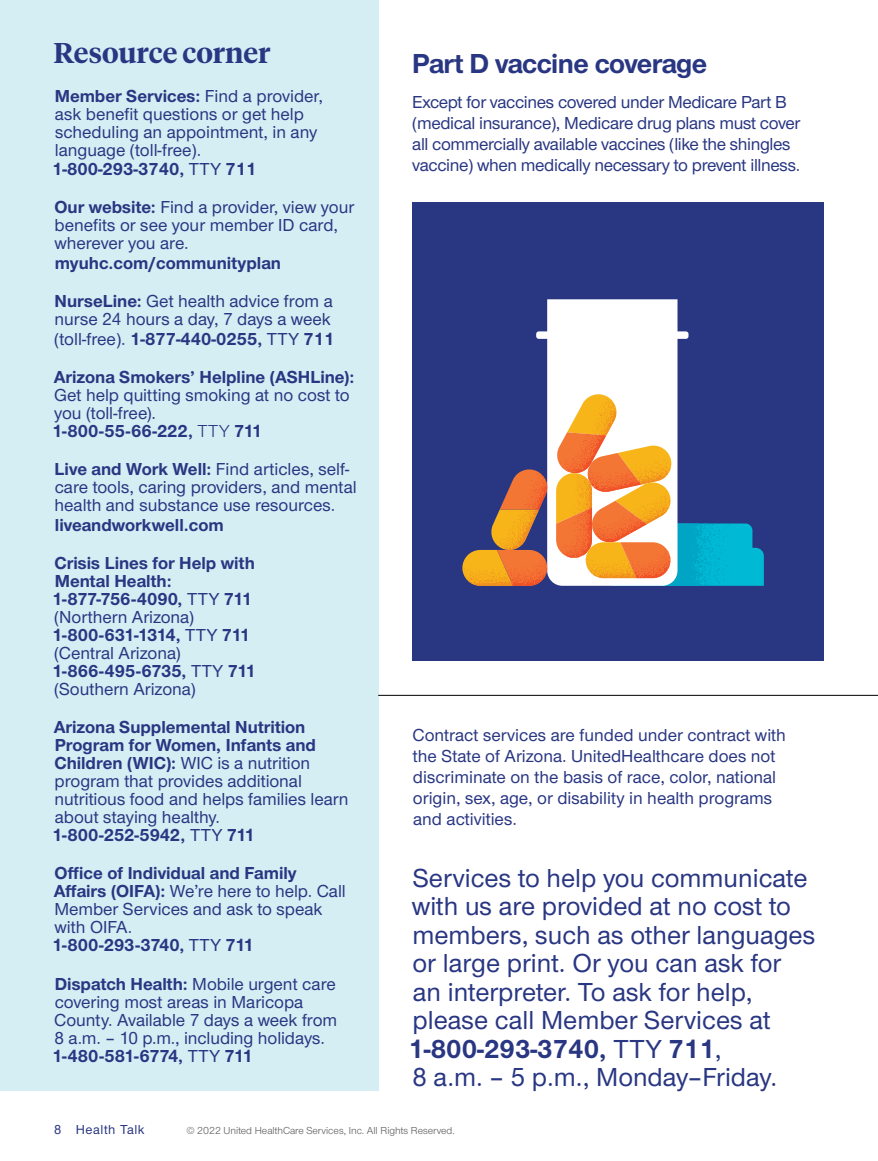
<style>
.page{position:relative;width:878px;height:1161px;background:#fff}
.page>*{position:absolute;margin:0;border:0;box-sizing:border-box;transform-origin:0 0}
.Hed_sans_secondary_A{font:700 28.5px "UHC Sans";letter-spacing:-.02em;color:#293682}
.Summary_allnested_2{font:600 28.5px "UHC Serif Headline";color:#293682}
.Sans_no_indent_AMC{font:500 27px/28.5px "UHC Sans";color:#293682}
.Summary_allnested_2-2{font:500 18px/18px "UHC Sans";color:#293682}
.Summary_allnested_2-3{font:700 18px/18px "UHC Sans";color:#293682}
.Sans_no_indent_AMC-2{font:500 18px/21px "UHC Sans";letter-spacing:-.015em;color:#293682}
.Folio_V_AMC{font:500 13.5px "UHC Sans";letter-spacing:.04em;color:#293682}
.Legal_language_AMC{font:10.5px "UHC Sans";color:#58595b}
.s1{font-weight:700}
.s2{font-weight:500}
.s3{font-weight:400}
</style>
<div class="page">
<div style="left:0;top:0;width:378px;height:1091px;background:#d5eef4"></div>
<hr style="left:378px;top:695px;width:500px;height:1px;background:#000">
<div style="left:412px;top:202px;width:412px;height:460px;background:#293682"></div>
<svg style="left:536px;top:299px;width:152px;height:93px;background:#e2e3ee"></svg>
<svg style="left:462px;top:392px;width:301px;height:194px"></svg>
<p class="Summary_allnested_2" style="left:54px;top:34px;width:218px">Resource corner</p>
<p class="Summary_allnested_2-2" style="left:52px;top:86px;width:272px"><span class="s1">Member Services:</span> Find a provider, ask benefit questions or get help scheduling an appointment, in any language (toll-free).<br><span class="s1">1-800-293-3740,</span> TTY <span class="s1">711</span></p>
<p class="Summary_allnested_2-2" style="left:54px;top:197px;width:301px;line-height:18.5px"><span class="s1">Our website:</span> Find a provider, view your benefits or see your member ID card, wherever you are. <span class="s1">myuhc.com/communityplan</span></p>
<p class="Summary_allnested_2-2" style="left:54px;top:291px;width:282px;line-height:18.8px"><span class="s1">NurseLine:</span> Get health advice from a nurse 24 hours a day, 7 days a week (toll-free). <span class="s1">1-877-440-0255,</span> TTY <span class="s1">711</span></p>
<p class="Summary_allnested_2-3" style="left:52px;top:367px;width:304px">Arizona Smokers’ Helpline (ASHLine):<br><span class="s2">Get help quitting smoking at no cost to you (toll-free).<br></span>1-800-55-66-222, <span class="s3">TTY</span> 711</p>
<p class="Summary_allnested_2-2" style="left:55px;top:459px;width:304px;line-height:18.5px"><span class="s1">Live and Work Well:</span> Find articles, self&shy;care tools, caring providers, and mental health and substance use resources. <span class="s1">liveandworkwell.com</span></p>
<p class="Summary_allnested_2-3" style="left:52px;top:553px;width:205px">Crisis Lines for Help with<br>Mental Health:<br>1-877-756-4090, <span class="s2">TTY</span> 711 <span class="s2">(Northern Arizona)<br></span>1-800-631-1314, <span class="s2">TTY</span> 711 <span class="s2">(Central Arizona)<br></span>1-866-495-6735, <span class="s2">TTY</span> 711 <span class="s2">(Southern Arizona)</span></p>
<p class="Summary_allnested_2-2" style="left:52px;top:717px;width:298px"><span class="s1">Arizona Supplemental Nutrition<br>Program for Women, Infants and<br>Children (WIC):</span> WIC is a nutrition program that provides additional nutritious food and helps families learn about staying healthy.<br><span class="s1">1-800-252-5942,</span> TTY <span class="s1">711</span></p>
<p class="Summary_allnested_2-3" style="left:52px;top:864px;width:295px">Office of Individual and Family<br>Affairs (OIFA): <span class="s2">We’re here to help. Call<br>Member Services and ask to speak with OIFA.<br></span>1-800-293-3740, <span class="s2">TTY</span> 711</p>
<p class="Summary_allnested_2-2" style="left:52px;top:974px;width:286px"><span class="s1">Dispatch Health:</span> Mobile urgent care covering most areas in Maricopa County. Available 7 days a week from 8 a.m. – 10 p.m., including holidays.<br><span class="s1">1-480-581-6774,</span> TTY <span class="s1">711</span></p>
<p class="Hed_sans_secondary_A" style="left:412px;top:44px;width:296px">Part D vaccine coverage</p>
<p class="Sans_no_indent_AMC-2" style="left:412px;top:90px;width:389px">Except for vaccines covered under Medicare Part B (medical insurance), Medicare drug plans must cover all commercially available vaccines (like the shingles vaccine) when medically necessary to prevent illness.</p>
<p class="Sans_no_indent_AMC-2" style="left:412px;top:724px;width:375px">Contract services are funded under contract with the State of Arizona. UnitedHealthcare does not discriminate on the basis of race, color, national origin, sex, age, or disability in health programs and activities.</p>
<p class="Sans_no_indent_AMC" style="left:408px;top:862px;width:408px">Services to help you communicate with us are provided at no cost to members, such as other languages or large print. Or you can ask for<br>an interpreter. To ask for help, please call Member Services at<br><span class="s1">1-800-293-3740,</span> TTY <span class="s1">711</span>,<br>8 a.m. – 5 p.m., Monday–Friday.</p>
<p class="Folio_V_AMC" style="left:54px;top:1120px;width:92px">8 Health Talk</p>
<p class="Legal_language_AMC" style="left:186px;top:1124px;width:270px">© 2022 United HealthCare Services, Inc. All Rights Reserved.</p>
</div>
